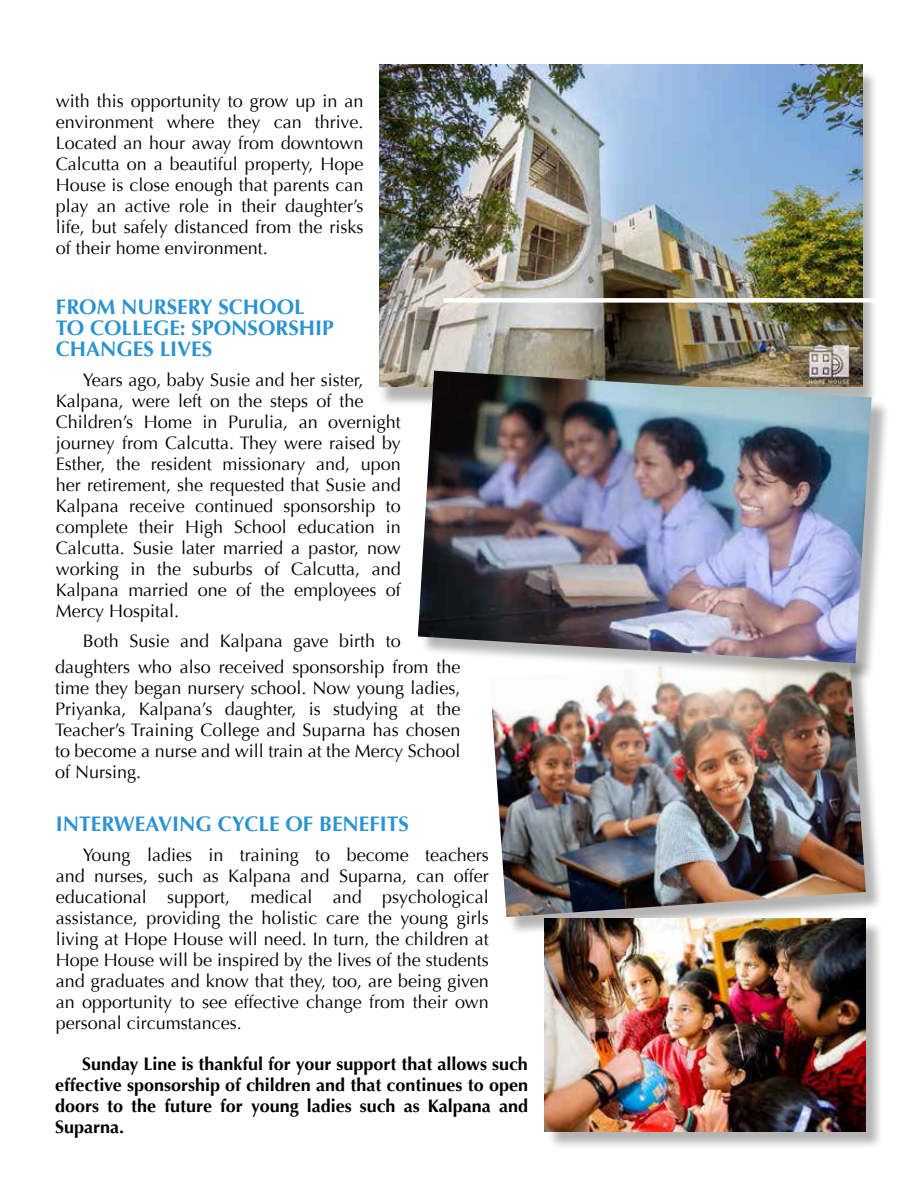
<style>
.page{position:relative;width:918px;height:1188px;background:#fff}
.page>*{position:absolute;margin:0;border:0;box-sizing:border-box;transform-origin:0 0}
.t1{font:700 21px/21px "Optima";color:#2c93d1}
.t2{font:18px/21px "Optima";color:#000;text-align:justify}
.t3{font:700 18px/21px "Optima";color:#000;text-align:justify}
</style>
<div class="page">
<div style="left:492px;top:656px;width:392px;height:280px;background:#000;opacity:.3"></div>
<img style="left:492px;top:682px;width:374px;height:235px">
<div style="left:379px;top:69px;width:499px;height:339px;background:#000;opacity:.3"></div>
<img style="left:379px;top:65px;width:483px;height:322px">
<div style="left:444px;top:298px;width:453px;height:5px;background:#fff"></div>
<div style="left:547px;top:921px;width:337px;height:229px;background:#000;opacity:.3"></div>
<img style="left:545px;top:918px;width:320px;height:213px">
<div style="left:421px;top:373px;width:469px;height:309px;background:#000;opacity:.3"></div>
<img style="left:418px;top:371px;width:454px;height:292px">
<p class="t2" style="left:56px;top:91px;width:309px">with this opportunity to grow up in an environment where they can thrive.<br>Located an hour away from downtown Calcutta on a beautiful property, Hope House is close enough that parents can play an active role in their daughter’s life, but safely distanced from the risks of their home environment.</p>
<p class="t1" style="left:56px;top:297px;width:280px">FROM NURSERY SCHOOL<br>TO COLLEGE: SPONSORSHIP<br>CHANGES LIVES</p>
<p class="t2" style="left:56px;top:370px;width:347px;text-align:left;text-indent:27px">Years ago, baby Susie and her sister, Kalpana, were left on the steps of the Children’s Home in Purulia, an overnight journey from Calcutta. They were raised by Esther, the resident missionary and, upon her retirement, she requested that Susie and Kalpana receive continued sponsorship to complete their High School education in Calcutta. Susie later married a pastor, now working in the suburbs of Calcutta, and Kalpana married one of the employees of Mercy Hospital.</p>
<p class="t2" style="left:55px;top:628px;width:407px;line-height:25.7px;text-indent:28px">Both Susie and Kalpana gave birth to daughters who also received sponsorship from the</p>
<p class="t2" style="left:55px;top:677px;width:407px">time they began nursery school. Now young ladies, Priyanka, Kalpana’s daughter, is studying at the Teacher’s Training College and Suparna has chosen to become a nurse and will train at the Mercy School of Nursing.</p>
<p class="t1" style="left:56px;top:813px;width:355px">INTERWEAVING CYCLE OF BENEFITS</p>
<p class="t2" style="left:56px;top:844px;width:434px;text-indent:27px">Young ladies in training to become teachers and nurses, such as Kalpana and Suparna, can offer educational support, medical and psychological assistance, providing the holistic care the young girls living at Hope House will need. In turn, the children at Hope House will be inspired by the lives of the students and graduates and know that they, too, are being given an opportunity to see effective change from their own personal circumstances.</p>
<p class="t3" style="left:55px;top:1053px;width:475px;text-indent:27px">Sunday Line is thankful for your support that allows such effective sponsorship of children and that continues to open doors to the future for young ladies such as Kalpana and Suparna.</p>
</div>
